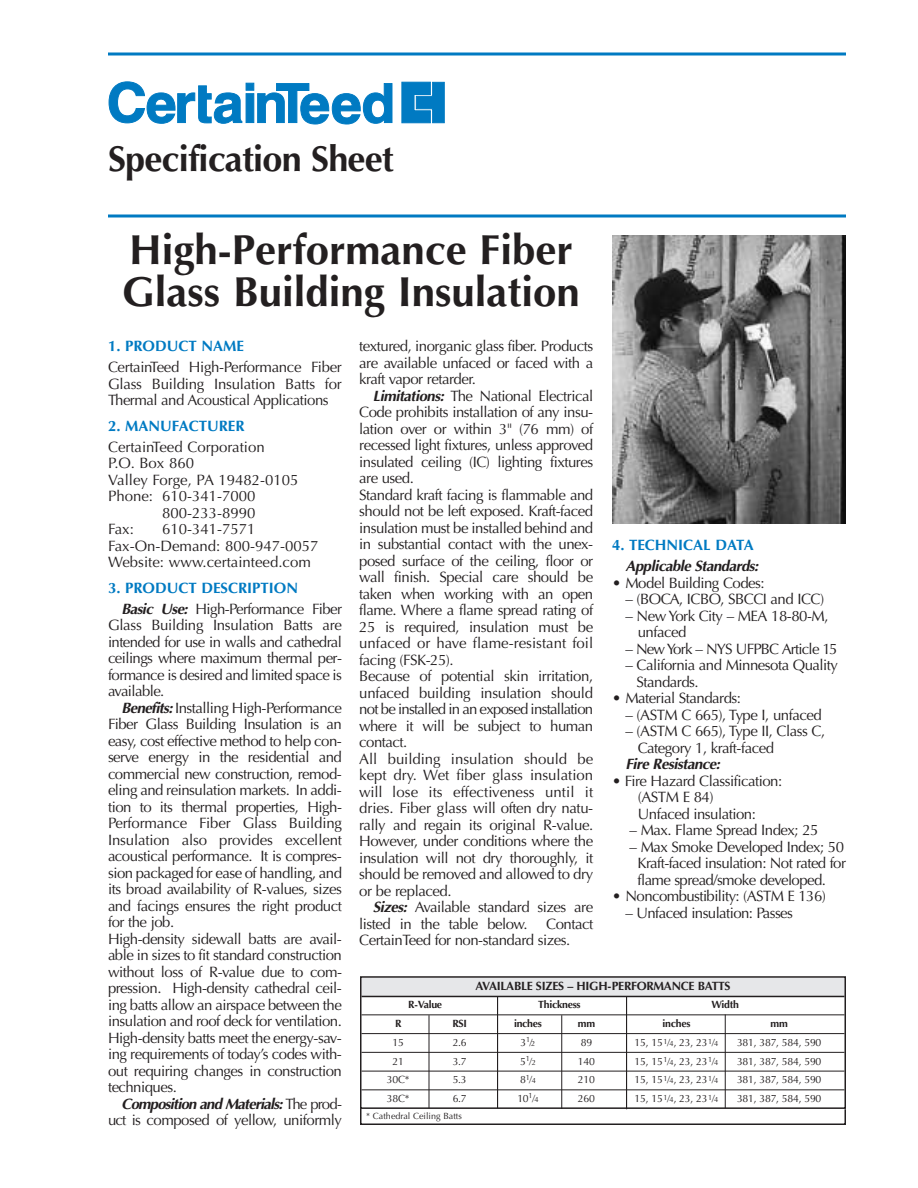
<style>
.page{position:relative;width:918px;height:1188px;background:#fff}
.page>*{position:absolute;margin:0;border:0;box-sizing:border-box;transform-origin:0 0}
.t1{font:700 42px/42px "Optima";color:#231f20}
.t2{font:700 36px "Optima";letter-spacing:-.02em;color:#231f20}
.t3{font:15px/16.5px "Optima";letter-spacing:-.035em;color:#231f20}
.t4{font:15px/16.5px "Optima";color:#231f20}
.t5{font:700 15px "Optima";color:#007ac2}
.t6{font:italic 700 15px "Optima";letter-spacing:-.035em;color:#231f20}
.t7{font:15px "Optima";letter-spacing:-.055em;color:#231f20}
.t8{font:700 12px "Optima";letter-spacing:-.02em;color:#231f20}
.t9{font:10.5px "Optima";letter-spacing:-.02em;color:#231f20}
.t10{font:700 10.5px "Optima";letter-spacing:-.02em;color:#231f20}
.t11{font:9px "Optima";color:#231f20}
.s1{font-weight:700;color:#007ac2}
.s2{font-weight:700;font-style:italic}
.s3{font-size:7.5px}
</style>
<div class="page">
<svg style="left:108px;top:52px;width:738px;height:4px;background:#3f9bd1"></svg>
<svg style="left:108px;top:214px;width:738px;height:4px;background:#3f9bd1"></svg>
<svg style="left:401px;top:82px;width:44px;height:41px;background:#0e81c5"></svg>
<svg style="left:108px;top:81px;width:285px;height:44px"></svg>
<img style="left:613px;top:236px;width:233px;height:287px">
<div style="left:361px;top:978px;width:483px;height:18px;background:#e6e7e9"></div>
<hr style="left:362px;top:996px;width:482px;height:1px;background:#231f20">
<hr style="left:362px;top:1014px;width:482px;height:1px;background:#231f20">
<hr style="left:362px;top:1033px;width:482px;height:1px;background:#231f20">
<hr style="left:362px;top:1052px;width:482px;height:1px;background:#231f20">
<hr style="left:362px;top:1071px;width:482px;height:1px;background:#231f20">
<hr style="left:362px;top:1089px;width:482px;height:1px;background:#231f20">
<div style="left:360px;top:976px;width:486px;height:133px;border:2px solid #231f20"></div>
<hr style="left:497px;top:996px;width:1px;height:112px;background:#231f20">
<hr style="left:626px;top:997px;width:1px;height:112px;background:#231f20">
<hr style="left:429px;top:1015px;width:1px;height:93px;background:#231f20">
<hr style="left:561px;top:1015px;width:1px;height:94px;background:#231f20">
<hr style="left:725px;top:1014px;width:1px;height:94px;background:#231f20">
<svg style="left:360px;top:1108px;width:2px;height:16px"></svg>
<hr style="left:360px;top:1124px;width:486px;height:1px;background:#231f20">
<svg style="left:844px;top:1109px;width:2px;height:15px"></svg>
<h2 class="t2" style="left:108px;top:144px;width:287px">Specification Sheet</h2>
<h1 class="t1" style="left:122px;top:233px;width:459px">High-Performance Fiber<br>Glass Building Insulation</h1>
<p class="t5" style="left:108px;top:340px;width:137px">1. PRODUCT NAME</p>
<p class="t3" style="left:108px;top:361px;width:235px;text-align:justify">CertainTeed High-Performance Fiber Glass Building Insulation Batts for Thermal and Acoustical Applications</p>
<p class="t5" style="left:108px;top:420px;width:138px">2. MANUFACTURER</p>
<p class="t4" style="left:108px;top:440px;width:158px">CertainTeed Corporation</p>
<p class="t3" style="left:108px;top:457px;width:88px">P.O. Box 860</p>
<p class="t4" style="left:108px;top:473px;width:192px">Valley Forge, PA 19482-0105</p>
<p class="t4" style="left:108px;top:490px;width:149px">Phone: 610-341-7000</p>
<p class="t4" style="left:162px;top:506px;width:95px">800-233-8990</p>
<p class="t3" style="left:108px;top:523px;width:27px">Fax:</p>
<p class="t4" style="left:108px;top:523px;width:212px;text-indent:54px">610-341-7571<br>Fax-On-Demand: 800-947-0057<br>Website: www.certainteed.com</p>
<p class="t3" style="left:122px;top:579px;width:222px;line-height:21px;text-indent:-14px"><span class="s1">3. PRODUCT DESCRIPTION<br></span><span class="s2">Basic Use:</span> High-Performance Fiber</p>
<p class="t3" style="left:108px;top:619px;width:236px;text-align:justify">Glass Building Insulation Batts are intended for use in walls and cathedral ceilings where maximum thermal per&shy;formance is desired and limited space is available.</p>
<p class="t3" style="left:108px;top:701px;width:236px;text-indent:14px"><span class="s2">Benefits:</span> Installing High-Performance Fiber Glass Building Insulation is an easy, cost effective method to help con&shy;serve energy in the residential and commercial new construction, remod&shy;eling and reinsulation markets. In addi&shy;tion to its thermal properties, High-Performance Fiber Glass Building Insulation also provides excellent acoustical performance. It is compres&shy;sion packaged for ease of handling, and its broad availability of R-values, sizes and facings ensures the right product for the job.<br>High-density sidewall batts are avail&shy;able in sizes to fit standard construction without loss of R-value due to com&shy;pression. High-density cathedral ceil&shy;ing batts allow an airspace between the insulation and roof deck for ventilation.<br>High-density batts meet the energy-sav&shy;ing requirements of today’s codes with&shy;out requiring changes in construction techniques.</p>
<p class="t3" style="left:108px;top:1097px;width:236px;text-align:right"><span class="s2">Composition and Materials:</span> The prod&shy;uct is composed of yellow, uniformly</p>
<p class="t3" style="left:359px;top:339px;width:235px;text-align:justify">textured, inorganic glass fiber. Products are available unfaced or faced with a kraft vapor retarder.</p>
<p class="t3" style="left:359px;top:389px;width:236px;text-indent:14px"><span class="s2">Limitations:</span> The National Electrical Code prohibits installation of any insu&shy;lation over or within 3" (76 mm) of recessed light fixtures, unless approved insulated ceiling (IC) lighting fixtures are used.<br>Standard kraft facing is flammable and should not be left exposed. Kraft-faced insulation must be installed behind and in substantial contact with the unex&shy;posed surface of the ceiling, floor or wall finish. Special care should be taken when working with an open flame. Where a flame spread rating of 25 is required, insulation must be unfaced or have flame-resistant foil facing (FSK-25).<br>Because of potential skin irritation, unfaced building insulation should not be installed in an exposed installation where it will be subject to human contact.<br>All building insulation should be kept dry. Wet fiber glass insulation will lose its effectiveness until it dries. Fiber glass will often dry natu&shy;rally and regain its original R-value.<br>However, under conditions where the insulation will not dry thoroughly, it should be removed and allowed to dry or be replaced.</p>
<p class="t3" style="left:359px;top:900px;width:235px;text-align:justify;text-indent:14px"><span class="s2">Sizes:</span> Available standard sizes are listed in the table below. Contact CertainTeed for non-standard sizes.</p>
<p class="t5" style="left:612px;top:539px;width:143px">4. TECHNICAL DATA</p>
<p class="t6" style="left:626px;top:560px;width:134px">Applicable Standards:</p>
<p class="t3" style="left:612px;top:576px;width:154px">• Model Building Codes:</p>
<p class="t3" style="left:626px;top:592px;width:200px">– (BOCA, ICBO, SBCCI and ICC)</p>
<p class="t3" style="left:638px;top:609px;width:192px;text-indent:-12px">– New York City – MEA 18-80-M, unfaced</p>
<p class="t7" style="left:626px;top:642px;width:213px">– New York – NYS UFPBC Article 15</p>
<p class="t3" style="left:637px;top:658px;width:203px;text-indent:-11px">– California and Minnesota Quality<br>Standards.</p>
<p class="t3" style="left:612px;top:691px;width:131px">• Material Standards:</p>
<p class="t3" style="left:626px;top:708px;width:198px">– (ASTM C 665), Type I, unfaced</p>
<p class="t3" style="left:638px;top:724px;width:189px;text-indent:-12px">– (ASTM C 665), Type II, Class C,<br>Category 1, kraft-faced</p>
<p class="t6" style="left:626px;top:758px;width:96px">Fire Resistance:</p>
<p class="t3" style="left:638px;top:774px;width:146px;text-indent:-26px">• Fire Hazard Classification: (ASTM E 84)<br>Unfaced insulation:</p>
<p class="t3" style="left:630px;top:823px;width:190px">– Max. Flame Spread Index; 25</p>
<p class="t3" style="left:637px;top:840px;width:210px;text-indent:-8px">– Max Smoke Developed Index; 50<br>Kraft-faced insulation: Not rated for flame spread/smoke developed.</p>
<p class="t3" style="left:612px;top:889px;width:215px">• Noncombustibility: (ASTM E 136)</p>
<p class="t3" style="left:626px;top:906px;width:169px">– Unfaced insulation: Passes</p>
<p class="t8" style="left:475px;top:981px;width:257px">AVAILABLE SIZES – HIGH-PERFORMANCE BATTS</p>
<p class="t10" style="left:408px;top:1001px;width:35px">R-Value</p>
<p class="t10" style="left:538px;top:1001px;width:44px">Thickness</p>
<p class="t10" style="left:712px;top:1001px;width:29px">Width</p>
<p class="t10" style="left:395px;top:1019px;width:8px">R</p>
<p class="t10" style="left:452px;top:1019px;width:16px">RSI</p>
<p class="t10" style="left:514px;top:1019px;width:30px">inches</p>
<p class="t10" style="left:578px;top:1019px;width:19px">mm</p>
<p class="t10" style="left:663px;top:1019px;width:30px">inches</p>
<p class="t10" style="left:771px;top:1019px;width:19px">mm</p>
<p class="t9" style="left:393px;top:1038px;width:13px">15</p>
<p class="t9" style="left:453px;top:1038px;width:16px">2.6</p>
<p class="t9" style="left:521px;top:1038px;width:16px">3<sup>1</sup>⁄<span class="s3">2</span></p>
<p class="t9" style="left:581px;top:1038px;width:13px">89</p>
<p class="t9" style="left:635px;top:1038px;width:85px">15, 15<sup>1</sup>⁄<span class="s3">4</span>, 23, 23<sup>1</sup>⁄<span class="s3">4</span></p>
<p class="t9" style="left:737px;top:1038px;width:86px">381, 387, 584, 590</p>
<p class="t9" style="left:393px;top:1057px;width:13px">21</p>
<p class="t9" style="left:453px;top:1057px;width:16px">3.7</p>
<p class="t9" style="left:520px;top:1057px;width:17px">5<sup>1</sup>⁄<span class="s3">2</span></p>
<p class="t9" style="left:578px;top:1057px;width:19px">140</p>
<p class="t9" style="left:635px;top:1057px;width:85px">15, 15<sup>1</sup>⁄<span class="s3">4</span>, 23, 23<sup>1</sup>⁄<span class="s3">4</span></p>
<p class="t9" style="left:737px;top:1057px;width:86px">381, 387, 584, 590</p>
<p class="t9" style="left:387px;top:1076px;width:24px">30C*</p>
<p class="t9" style="left:453px;top:1076px;width:16px">5.3</p>
<p class="t9" style="left:520px;top:1076px;width:17px">8<sup>1</sup>⁄<span class="s3">4</span></p>
<p class="t9" style="left:578px;top:1076px;width:19px">210</p>
<p class="t9" style="left:635px;top:1076px;width:85px">15, 15<sup>1</sup>⁄<span class="s3">4</span>, 23, 23<sup>1</sup>⁄<span class="s3">4</span></p>
<p class="t9" style="left:737px;top:1076px;width:86px">381, 387, 584, 590</p>
<p class="t9" style="left:387px;top:1094px;width:24px">38C*</p>
<p class="t9" style="left:453px;top:1094px;width:16px">6.7</p>
<p class="t9" style="left:517px;top:1094px;width:23px">10<sup>1</sup>⁄<span class="s3">4</span></p>
<p class="t9" style="left:578px;top:1094px;width:19px">260</p>
<p class="t9" style="left:635px;top:1094px;width:85px">15, 15<sup>1</sup>⁄<span class="s3">4</span>, 23, 23<sup>1</sup>⁄<span class="s3">4</span></p>
<p class="t9" style="left:737px;top:1094px;width:86px">381, 387, 584, 590</p>
<p class="t11" style="left:366px;top:1112px;width:97px">* Cathedral Ceiling Batts</p>
</div>
